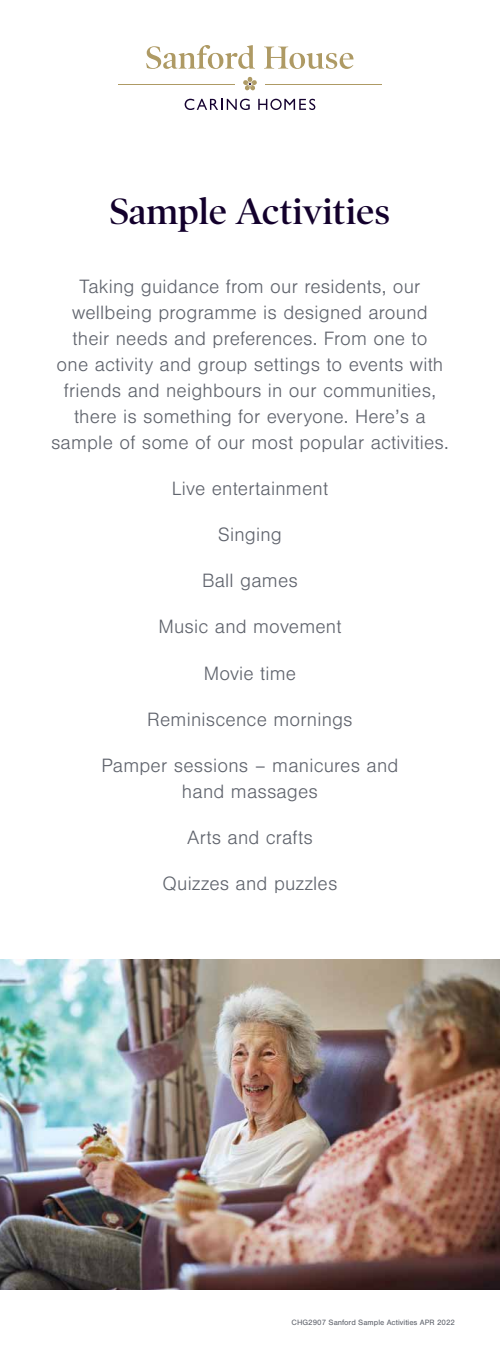
<style>
.page{position:relative;width:500px;height:1359px;background:#fff}
.page>*{position:absolute;margin:0;border:0;box-sizing:border-box;transform-origin:0 0}
.t1{font:600 37px "Poynter OS Disp";color:#13002c}
.t2{font:300 20px/26px "Nimbus San";letter-spacing:.01em;color:#60646d;text-align:center}
.t3{font:8px "Nimbus San";color:#60646d}
</style>
<div class="page">
<svg style="left:146px;top:45px;width:109px;height:24px"></svg>
<svg style="left:264px;top:47px;width:90px;height:22px"></svg>
<svg style="left:185px;top:99px;width:65px;height:11px"></svg>
<svg style="left:258px;top:99px;width:57px;height:11px"></svg>
<hr style="left:265px;top:84px;width:116px;height:1px;background:#ae9a64">
<hr style="left:119px;top:84px;width:116px;height:1px;background:#ae9a64">
<svg style="left:243px;top:77px;width:14px;height:13px"></svg>
<img style="left:0;top:959px;width:500px;height:330px">
<h1 class="t1" style="left:110px;top:190px;width:282px">Sample Activities</h1>
<p class="t2" style="left:51px;top:274px;width:399px">Taking guidance from our residents, our wellbeing programme is designed around<br>their needs and preferences. From one to<br>one activity and group settings to events with friends and neighbours in our communities, there is something for everyone. Here’s a sample of some of our most popular activities.</p>
<p class="t2" style="left:172px;top:476px;width:158px">Live entertainment</p>
<p class="t2" style="left:218px;top:522px;width:65px">Singing</p>
<p class="t2" style="left:202px;top:568px;width:97px">Ball games</p>
<p class="t2" style="left:158px;top:614px;width:185px">Music and movement</p>
<p class="t2" style="left:204px;top:660px;width:94px">Movie time</p>
<p class="t2" style="left:147px;top:706px;width:207px">Reminiscence mornings</p>
<p class="t2" style="left:101px;top:752px;width:299px">Pamper sessions – manicures and hand massages</p>
<p class="t2" style="left:187px;top:824px;width:127px">Arts and crafts</p>
<p class="t2" style="left:162px;top:870px;width:177px">Quizzes and puzzles</p>
<p class="t3" style="left:292px;top:1318px;width:165px">CHG2907 Sanford Sample Activities APR 2022</p>
</div>
